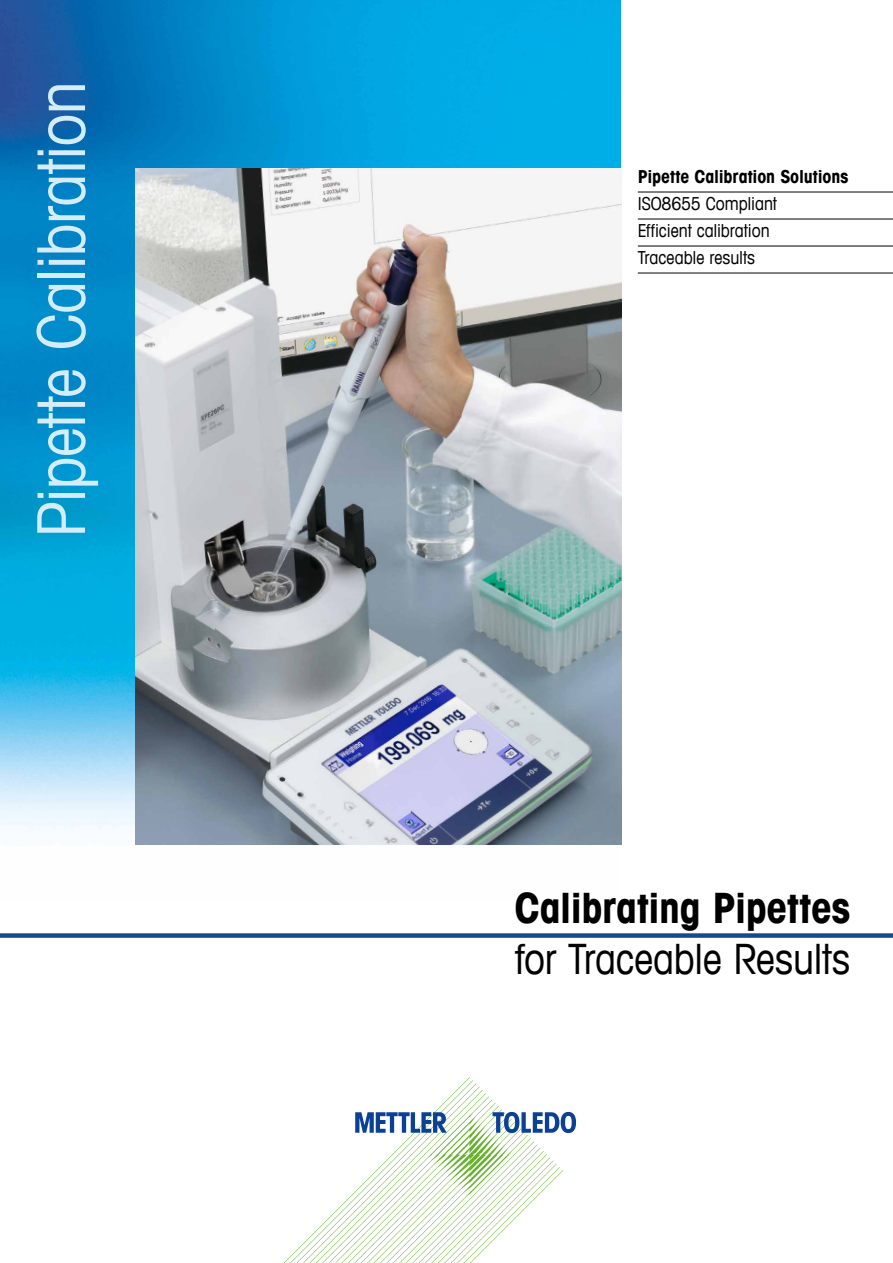
<style>
.page{position:relative;width:893px;height:1263px;background:#fff}
.page>*{position:absolute;margin:0;border:0;box-sizing:border-box;transform-origin:0 0}
.t1{font:condensed 66px "Avant Garde Com";letter-spacing:-.015em;color:#d4edfc}
.t2{font:700 condensed 42px "Avant Garde Com";letter-spacing:-.01em;color:#000}
.t3{font:condensed 42px "Avant Garde Com";letter-spacing:-.01em;color:#000}
.t4{font:condensed 18px/27px "Avant Garde Com";letter-spacing:-.005em;color:#000}
.t5{font:700 condensed 18px "Avant Garde Com";letter-spacing:-.005em;color:#000}
</style>
<div class="page">
<svg style="left:283px;top:1077px;width:293px;height:186px"></svg>
<div style="left:0;top:933px;width:893px;height:5px;background:#174890"></div>
<img style="left:0;top:0;width:621px;height:845px">
<hr style="left:638px;top:192px;width:255px;height:1px;background:#000">
<hr style="left:638px;top:219px;width:255px;height:1px;background:#000">
<hr style="left:638px;top:246px;width:255px;height:1px;background:#000">
<hr style="left:638px;top:273px;width:255px;height:1px;background:#000">
<img style="left:136px;top:169px;width:485px;height:676px">
<h1 class="t1" style="left:21px;top:537px;width:458px;rotate:-90deg">Pipette Calibration</h1>
<p class="t5" style="left:638px;top:165px;width:212px">Pipette Calibration Solutions</p>
<p class="t4" style="left:638px;top:190px;width:141px">ISO8655 Compliant<br>Efficient calibration<br>Traceable results</p>
<h2 class="t2" style="left:514px;top:881px;width:338px">Calibrating Pipettes</h2>
<h2 class="t3" style="left:515px;top:933px;width:337px">for Traceable Results</h2>
</div>
